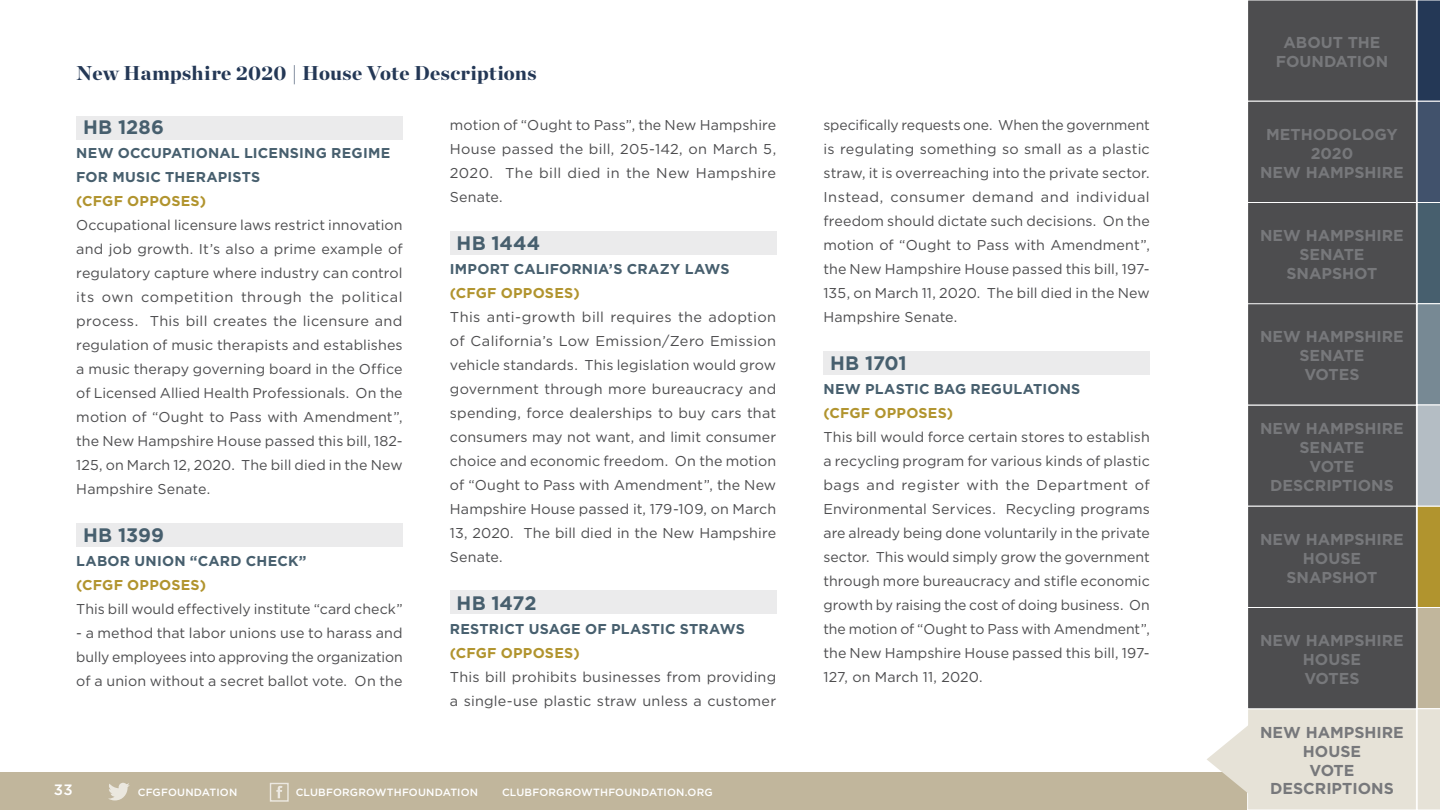
<style>
.page{position:relative;width:1440px;height:810px;background:#fff}
.page>*{position:absolute;margin:0;border:0;box-sizing:border-box;transform-origin:0 0}
.t1{font:900 19.95px "Chronicle Display";letter-spacing:.02em;color:#243856}
.t2{font:700 19.5px "Gotham HTF";color:#475f6e}
.t3{font:700 15.75px/18.9px "Gotham HTF";color:#77787b;text-align:center}
.t4{font:500 15px "Gotham HTF";color:#fff}
.t5{font:14.25px/24px "Gotham HTF";letter-spacing:.005em;color:#4d4d4f;text-align:justify}
.t6{font:700 14.25px/24px "Gotham HTF";letter-spacing:.015em;color:#475f6e}
.t7{font:700 14.25px "Gotham HTF";letter-spacing:.015em;color:#b1942e}
.t8{font:500 10.5px "Gotham HTF";letter-spacing:.015em;color:#fff}
</style>
<div class="page">
<div style="left:1248px;top:405px;width:168px;height:101px;background:#4d4d4f"></div>
<div style="left:1247px;top:405px;width:170px;height:102px;border:1px solid #fff"></div>
<div style="left:1248px;top:0;width:168px;height:101px;background:#4d4d4f"></div>
<div style="left:1247px;top:0;width:170px;height:102px;border:1px solid #fff"></div>
<div style="left:1248px;top:101px;width:168px;height:101px;background:#4d4d4f"></div>
<div style="left:1247px;top:101px;width:170px;height:102px;border:1px solid #fff"></div>
<div style="left:1248px;top:202px;width:168px;height:102px;background:#4d4d4f"></div>
<div style="left:1247px;top:202px;width:170px;height:102px;border:1px solid #fff"></div>
<div style="left:1248px;top:304px;width:168px;height:101px;background:#4d4d4f"></div>
<div style="left:1247px;top:303px;width:170px;height:102px;border:1px solid #fff"></div>
<div style="left:0;top:773px;width:1265px;height:37px;background:#c1b69c"></div>
<div style="left:1248px;top:506px;width:168px;height:102px;background:#4d4d4f"></div>
<div style="left:1247px;top:506px;width:170px;height:102px;border:1px solid #fff"></div>
<div style="left:1248px;top:709px;width:168px;height:101px;background:#e6e2d7"></div>
<div style="left:1247px;top:708px;width:170px;height:102px;border:1px solid #fff"></div>
<svg style="left:1207px;top:719px;width:42px;height:80px"></svg>
<svg style="left:1417px;top:0;width:23px;height:810px;background:#8b908a"></svg>
<svg style="left:108px;top:783px;width:22px;height:17px"></svg>
<svg style="left:276px;top:786px;width:6px;height:12px"></svg>
<div style="left:270px;top:783px;width:19px;height:19px;border:1px solid #fff"></div>
<div style="left:1248px;top:608px;width:168px;height:101px;background:#4d4d4f"></div>
<div style="left:1247px;top:607px;width:170px;height:102px;border:1px solid #fff"></div>
<div style="left:76px;top:116px;width:327px;height:24px;background:#ebebec"></div>
<div style="left:76px;top:523px;width:327px;height:24px;background:#ebebec"></div>
<div style="left:450px;top:591px;width:326px;height:23px;background:#ebebec"></div>
<div style="left:823px;top:351px;width:327px;height:24px;background:#ebebec"></div>
<div style="left:450px;top:231px;width:326px;height:24px;background:#ebebec"></div>
<h1 class="t1" style="left:76px;top:57px;width:462px">New Hampshire 2020 | House Vote Descriptions</h1>
<h2 class="t2" style="left:83px;top:116px;width:82px">HB 1286</h2>
<p class="t6" style="left:76px;top:141px;width:315px">NEW OCCUPATIONAL LICENSING REGIME<br>FOR MUSIC THERAPISTS</p>
<p class="t7" style="left:76px;top:193px;width:131px">(CFGF OPPOSES)</p>
<p class="t5" style="left:76px;top:213px;width:328px">Occupational licensure laws restrict innovation and job growth. It’s also a prime example of regulatory capture where industry can control its own competition through the political process. This bill creates the licensure and regulation of music therapists and establishes a music therapy governing board in the Office of Licensed Allied Health Professionals. On the motion of “Ought to Pass with Amendment”, the New Hampshire House passed this bill, 182- 125, on March 12, 2020. The bill died in the New Hampshire Senate.</p>
<h2 class="t2" style="left:83px;top:524px;width:82px">HB 1399</h2>
<p class="t6" style="left:76px;top:549px;width:232px">LABOR UNION “CARD CHECK”</p>
<p class="t7" style="left:76px;top:577px;width:131px">(CFGF OPPOSES)</p>
<p class="t5" style="left:76px;top:597px;width:328px">This bill would effectively institute “card check”</p>
<p class="t5" style="left:76px;top:621px;width:328px">- a method that labor unions use to harass and bully employees into approving the organization of a union without a secret ballot vote. On the</p>
<p class="t5" style="left:450px;top:112px;width:328px">motion of “Ought to Pass”, the New Hampshire House passed the bill, 205-142, on March 5, 2020. The bill died in the New Hampshire Senate.</p>
<h2 class="t2" style="left:457px;top:232px;width:85px">HB 1444</h2>
<p class="t6" style="left:450px;top:256px;width:281px">IMPORT CALIFORNIA’S CRAZY LAWS</p>
<p class="t7" style="left:450px;top:284px;width:131px">(CFGF OPPOSES)</p>
<p class="t5" style="left:450px;top:304px;width:328px">This anti-growth bill requires the adoption of California’s Low Emission/Zero Emission vehicle standards. This legislation would grow government through more bureaucracy and spending, force dealerships to buy cars that consumers may not want, and limit consumer choice and economic freedom. On the motion of “Ought to Pass with Amendment”, the New Hampshire House passed it, 179-109, on March 13, 2020. The bill died in the New Hampshire Senate.</p>
<h2 class="t2" style="left:457px;top:592px;width:81px">HB 1472</h2>
<p class="t6" style="left:450px;top:616px;width:296px">RESTRICT USAGE OF PLASTIC STRAWS</p>
<p class="t7" style="left:450px;top:644px;width:131px">(CFGF OPPOSES)</p>
<p class="t5" style="left:450px;top:664px;width:328px">This bill prohibits businesses from providing a single-use plastic straw unless a customer</p>
<p class="t5" style="left:823px;top:112px;width:328px">specifically requests one. When the government is regulating something so small as a plastic straw, it is overreaching into the private sector.<br>Instead, consumer demand and individual freedom should dictate such decisions. On the motion of “Ought to Pass with Amendment”, the New Hampshire House passed this bill, 197- 135, on March 11, 2020. The bill died in the New Hampshire Senate.</p>
<h2 class="t2" style="left:830px;top:352px;width:78px">HB 1701</h2>
<p class="t6" style="left:823px;top:376px;width:258px">NEW PLASTIC BAG REGULATIONS</p>
<p class="t7" style="left:823px;top:404px;width:131px">(CFGF OPPOSES)</p>
<p class="t5" style="left:823px;top:424px;width:328px">This bill would force certain stores to establish a recycling program for various kinds of plastic bags and register with the Department of Environmental Services. Recycling programs are already being done voluntarily in the private sector. This would simply grow the government through more bureaucracy and stifle economic growth by raising the cost of doing business. On the motion of “Ought to Pass with Amendment”, the New Hampshire House passed this bill, 197- 127, on March 11, 2020.</p>
<p class="t3" style="left:1276px;top:32px;width:114px">ABOUT THE<br>FOUNDATION</p>
<p class="t3" style="left:1260px;top:124px;width:145px">METHODOLOGY<br>2020<br>NEW HAMPSHIRE</p>
<p class="t3" style="left:1260px;top:225px;width:145px">NEW HAMPSHIRE<br>SENATE<br>SNAPSHOT</p>
<p class="t3" style="left:1260px;top:327px;width:145px">NEW HAMPSHIRE<br>SENATE<br>VOTES</p>
<p class="t3" style="left:1260px;top:418px;width:145px">NEW HAMPSHIRE<br>SENATE<br>VOTE<br>DESCRIPTIONS</p>
<p class="t3" style="left:1260px;top:529px;width:145px">NEW HAMPSHIRE<br>HOUSE<br>SNAPSHOT</p>
<p class="t3" style="left:1260px;top:630px;width:145px">NEW HAMPSHIRE<br>HOUSE<br>VOTES</p>
<p class="t3" style="left:1290px;top:630px;width:86px">ALABAMA</p>
<p class="t3" style="left:1260px;top:722px;width:145px">NEW HAMPSHIRE<br>HOUSE<br>VOTE</p>
<p class="t4" style="left:54px;top:781px;width:20px">33</p>
<p class="t8" style="left:138px;top:786px;width:101px">CFGFOUNDATION</p>
<p class="t8" style="left:296px;top:786px;width:184px">CLUBFORGROWTHFOUNDATION</p>
<p class="t8" style="left:502px;top:786px;width:212px">CLUBFORGROWTHFOUNDATION.ORG</p>
<p class="t3" style="left:1270px;top:779px;width:125px">DESCRIPTIONS</p>
</div>
